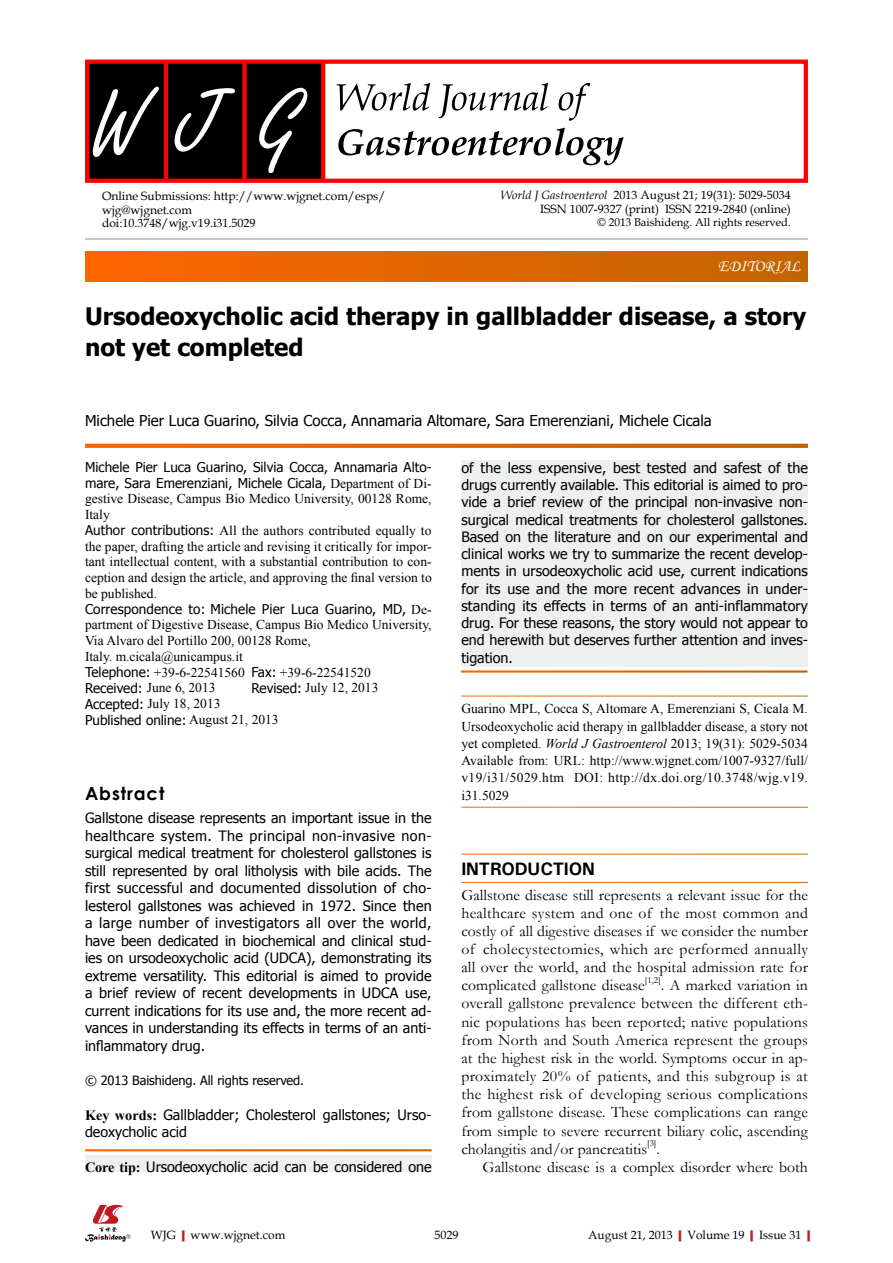
<style>
.page{position:relative;width:893px;height:1263px;background:#fff}
.page>*{position:absolute;margin:0;border:0;box-sizing:border-box;transform-origin:0 0}
.t1{font:700 24px/31.5px "Tahoma";color:#000}
.t2{font:700 18px "Univers";letter-spacing:-.01em;color:#000}
.t3{font:700 18px "Century Gothic";letter-spacing:.05em;color:#000}
.t4{font:16.5px "Monotype Corsiva";color:#fff}
.t5{font:15.75px/18.1px "Garamond";color:#000;text-align:justify}
.t6{font:15px "Tahoma";color:#000}
.t7{font:14.25px/17.5px "Tahoma";color:#000;text-align:justify}
.t8{font:13.5px/15.8px "Times New Roman";color:#000}
.t9{font:13.5px/16.6px "Tahoma";color:#000}
.t10{font:12.75px "Tahoma";letter-spacing:-.005em;color:#000}
.t11{font:12px/13.5px "Book Antiqua";color:#000;text-align:right}
.t12{font:11.25px "Book Antiqua";color:#000}
.t13{font:9.15px "Garamond";color:#000}
.s1{font-style:italic}
.s2{font-family:"Tahoma"}
.s3{font-family:"Times New Roman"}
.s4{font-family:"Times New Roman";font-weight:700}
.s5{font-weight:700;color:#c01920}
</style>
<div class="page">
<div style="left:461px;top:461px;width:347px;height:206px;background:#eeefef"></div>
<div style="left:85px;top:1155px;width:347px;height:17px;background:#eeefef"></div>
<div style="left:85px;top:252px;width:723px;height:29px;background:linear-gradient(to right,#f60,#c16500)"></div>
<hr style="left:85px;top:239px;width:723px;height:1px;background:#898989">
<div style="left:87px;top:61px;width:236px;height:121px;background:#000"></div>
<hr style="left:164px;top:61px;width:4px;height:121px;background:#f00">
<div style="left:242px;top:61px;width:5px;height:121px;background:#f00"></div>
<hr style="left:321px;top:61px;width:4px;height:121px;background:#f00">
<div style="left:85px;top:60px;width:723px;height:123px;border:4px solid #f00"></div>
<svg style="left:259px;top:88px;width:48px;height:85px"></svg>
<svg style="left:175px;top:88px;width:60px;height:64px"></svg>
<svg style="left:93px;top:87px;width:66px;height:70px"></svg>
<svg style="left:337px;top:83px;width:253px;height:38px"></svg>
<svg style="left:338px;top:128px;width:286px;height:37px"></svg>
<svg style="left:85px;top:1205px;width:46px;height:37px"></svg>
<svg style="left:85px;top:444px;width:723px;height:4px;background:#e06804"></svg>
<p class="t11" style="left:102px;top:189px;width:285px;text-align:left">Online Submissions: http://www.wjgnet.com/esps/ wjg@wjgnet.com<br>doi:10.3748/wjg.v19.i31.5029</p>
<p class="t11" style="left:501px;top:188px;width:292px"><span class="s1">World J Gastroenterol</span> 2013 August 21; 19(31): 5029-5034<br>ISSN 1007-9327 (print) ISSN 2219-2840 (online)</p>
<p class="t12" style="left:598px;top:214px;width:195px">© 2013 Baishideng. All rights reserved.</p>
<p class="t4" style="left:718px;top:256px;width:84px">EDITORIAL</p>
<p class="t1" style="left:85px;top:298px;width:723px">Ursodeoxycholic acid therapy in gallbladder disease, a story not yet completed</p>
<p class="t6" style="left:85px;top:410px;width:628px">Michele Pier Luca Guarino, Silvia Cocca, Annamaria Altomare, Sara Emerenziani, Michele Cicala</p>
<p class="t8" style="left:85px;top:460px;width:348px"><span class="s2">Michele Pier Luca Guarino, Silvia Cocca, Annamaria Alto&shy;mare, Sara Emerenziani, Michele Cicala,</span> Department of Di&shy;gestive Disease, Campus Bio Medico University, 00128 Rome, Italy<br><span class="s2">Author contributions:</span> All the authors contributed equally to the paper, drafting the article and revising it critically for impor&shy;tant intellectual content, with a substantial contribution to con&shy;ception and design the article, and approving the final version to be published.<br><span class="s2">Correspondence to: Michele Pier Luca Guarino, MD,</span> De&shy;partment of Digestive Disease, Campus Bio Medico University, Via Alvaro del Portillo 200, 00128 Rome,<br>Italy. m.cicala@unicampus.it<br><span class="s2">Telephone:</span> +39-6-22541560 <span class="s2">Fax:</span> +39-6-22541520<br><span class="s2">Received:</span> June 6, 2013</p>
<p class="t7" style="left:461px;top:458px;width:348px">of the less expensive, best tested and safest of the drugs currently available. This editorial is aimed to pro&shy;vide a brief review of the principal non-invasive non&shy;surgical medical treatments for cholesterol gallstones.<br>Based on the literature and on our experimental and clinical works we try to summarize the recent develop&shy;ments in ursodeoxycholic acid use, current indications for its use and the more recent advances in under&shy;standing its effects in terms of an anti-inflammatory drug. For these reasons, the story would not appear to end herewith but deserves further attention and inves&shy;tigation.</p>
<p class="t8" style="left:461px;top:700px;width:348px;line-height:17.2px;text-align:justify">Guarino MPL, Cocca S, Altomare A, Emerenziani S, Cicala M.<br>Ursodeoxycholic acid therapy in gallbladder disease, a story not yet completed. <span class="s1">World J Gastroenterol</span> 2013; 19(31): 5029-5034<br>Available from: URL: http://www.wjgnet.com/1007-9327/full/ v19/i31/5029.htm DOI: http://dx.doi.org/10.3748/wjg.v19. i31.5029</p>
<p class="t8" style="left:251px;top:680px;width:128px"><span class="s2">Revised:</span> July 12, 2013</p>
<p class="t9" style="left:85px;top:694px;width:195px">Accepted: <span class="s3">July 18, 2013<br></span>Published online: <span class="s3">August 21, 2013</span></p>
<p class="t3" style="left:85px;top:779px;width:81px">Abstract</p>
<p class="t7" style="left:85px;top:809px;width:348px">Gallstone disease represents an important issue in the healthcare system. The principal non-invasive non&shy;surgical medical treatment for cholesterol gallstones is still represented by oral litholysis with bile acids. The first successful and documented dissolution of cho&shy;lesterol gallstones was achieved in 1972. Since then a large number of investigators all over the world, have been dedicated in biochemical and clinical stud&shy;ies on ursodeoxycholic acid (UDCA), demonstrating its extreme versatility. This editorial is aimed to provide a brief review of recent developments in UDCA use, current indications for its use and, the more recent ad&shy;vances in understanding its effects in terms of an anti&shy;inflammatory drug.</p>
<p class="t10" style="left:85px;top:1071px;width:221px">© 2013 Baishideng. All rights reserved.</p>
<p class="t7" style="left:85px;top:1106px;width:348px"><span class="s4">Key words:</span> Gallbladder; Cholesterol gallstones; Urso&shy;deoxycholic acid</p>
<p class="t7" style="left:85px;top:1157px;width:348px"><span class="s4">Core tip:</span> Ursodeoxycholic acid can be considered one</p>
<p class="t2" style="left:461px;top:857px;width:135px">INTRODUCTION</p>
<p class="t5" style="left:461px;top:885px;width:348px">Gallstone disease still represents a relevant issue for the healthcare system and one of the most common and costly of all digestive diseases if we consider the number of cholecystectomies, which are performed annually all over the world, and the hospital admission rate for complicated gallstone disease</p>
<p class="t13" style="left:645px;top:974px;width:17px">[1,2]</p>
<p class="t5" style="left:461px;top:976px;width:348px;text-indent:199px">. A marked variation in overall gallstone prevalence between the different eth&shy;nic populations has been reported; native populations from North and South America represent the groups at the highest risk in the world. Symptoms occur in ap&shy;proximately 20% of patients, and this subgroup is at the highest risk of developing serious complications from gallstone disease. These complications can range from simple to severe recurrent biliary colic, ascending cholangitis and/or pancreatitis</p>
<p class="t13" style="left:647px;top:1137px;width:11px">[3]</p>
<p class="t5" style="left:483px;top:1139px;width:327px;text-indent:174px">.<br>Gallstone disease is a complex disorder where both</p>
<p class="t11" style="left:151px;top:1227px;width:136px">WJG<span class="s5">|</span>www.wjgnet.com</p>
<p class="t11" style="left:588px;top:1227px;width:229px">August 21, 2013<span class="s5">|</span>Volume 19<span class="s5">|</span>Issue 31<span class="s5">|</span></p>
<p class="t11" style="left:434px;top:1227px;width:25px">5029</p>
</div>
